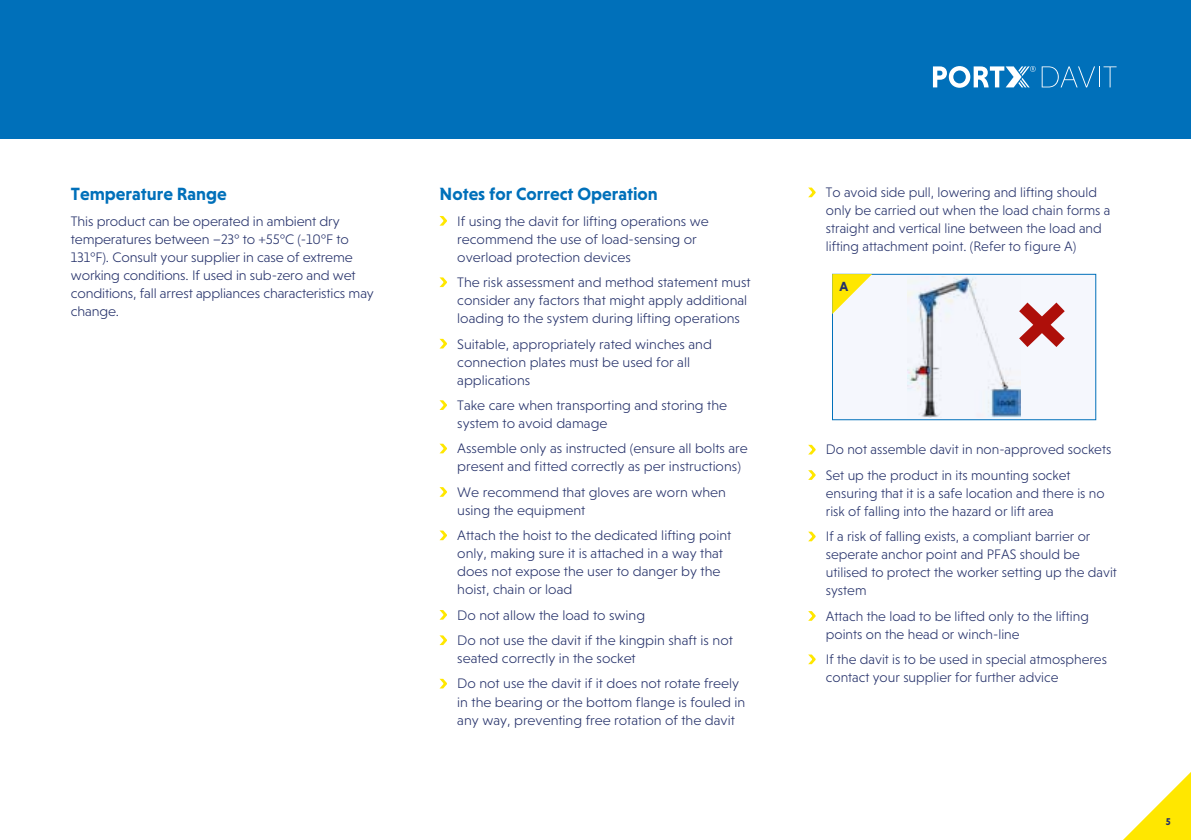
<style>
.page{position:relative;width:1191px;height:840px;background:#fff}
.page>*{position:absolute;margin:0;border:0;box-sizing:border-box;transform-origin:0 0}
.t1{font:700 18px "Niveau Grotesk";color:#0070ba}
.t2{font:300 14px/18px "Niveau Grotesk";color:#25316a}
.t3{font:700 13.4px "Niveau Grotesk";color:#25316a}
.t4{font:700 10px "Niveau Grotesk";color:#25316a}
</style>
<div class="page">
<div style="left:0;top:0;width:1191px;height:138px;background:#0070ba"></div>
<svg style="left:1124px;top:772px;width:67px;height:67px"></svg>
<svg style="left:1041px;top:66px;width:75px;height:21px"></svg>
<svg style="left:933px;top:66px;width:102px;height:22px"></svg>
<svg style="left:439px;top:216px;width:8px;height:9px"></svg>
<svg style="left:439px;top:277px;width:8px;height:10px"></svg>
<svg style="left:439px;top:338px;width:8px;height:10px"></svg>
<svg style="left:439px;top:400px;width:8px;height:10px"></svg>
<svg style="left:439px;top:443px;width:8px;height:10px"></svg>
<svg style="left:439px;top:487px;width:8px;height:9px"></svg>
<svg style="left:439px;top:530px;width:8px;height:10px"></svg>
<svg style="left:439px;top:610px;width:8px;height:9px"></svg>
<svg style="left:439px;top:635px;width:8px;height:9px"></svg>
<svg style="left:439px;top:678px;width:8px;height:10px"></svg>
<svg style="left:808px;top:187px;width:7px;height:10px"></svg>
<svg style="left:808px;top:444px;width:7px;height:10px"></svg>
<svg style="left:808px;top:470px;width:7px;height:9px"></svg>
<svg style="left:808px;top:531px;width:7px;height:10px"></svg>
<svg style="left:808px;top:611px;width:7px;height:9px"></svg>
<svg style="left:808px;top:654px;width:7px;height:9px"></svg>
<div style="left:832px;top:274px;width:263px;height:145px;background:#f5f7fd"></div>
<img style="left:907px;top:276px;width:113px;height:141px">
<div style="left:832px;top:274px;width:264px;height:146px;border:1px solid #0070ba"></div>
<svg style="left:832px;top:274px;width:40px;height:40px"></svg>
<svg style="left:1006px;top:290px;width:59px;height:69px"></svg>
<p class="t1" style="left:71px;top:184px;width:157px">Temperature Range</p>
<p class="t2" style="left:71px;top:212px;width:304px">This product can be operated in ambient dry temperatures between –23° to +55°C (-10°F to 131°F). Consult your supplier in case of extreme working conditions. If used in sub-zero and wet conditions, fall arrest appliances characteristics may change.</p>
<p class="t1" style="left:439px;top:184px;width:220px">Notes for Correct Operation</p>
<p class="t2" style="left:457px;top:212px;width:253px">If using the davit for lifting operations we recommend the use of load-sensing or overload protection devices</p>
<p class="t2" style="left:457px;top:273px;width:295px">The risk assessment and method statement must consider any factors that might apply additional loading to the system during lifting operations</p>
<p class="t2" style="left:457px;top:334px;width:256px">Suitable, appropriately rated winches and connection plates must be used for all applications</p>
<p class="t2" style="left:457px;top:396px;width:271px">Take care when transporting and storing the system to avoid damage</p>
<p class="t2" style="left:457px;top:439px;width:292px">Assemble only as instructed (ensure all bolts are present and fitted correctly as per instructions)</p>
<p class="t2" style="left:457px;top:482px;width:270px">We recommend that gloves are worn when using the equipment</p>
<p class="t2" style="left:457px;top:526px;width:275px">Attach the hoist to the dedicated lifting point only, making sure it is attached in a way that does not expose the user to danger by the hoist, chain or load</p>
<p class="t2" style="left:457px;top:601px;width:277px;line-height:25.4px">Do not allow the load to swing<br>Do not use the davit if the kingpin shaft is not</p>
<p class="t2" style="left:457px;top:645px;width:283px;line-height:25.4px">seated correctly in the socket<br>Do not use the davit if it does not rotate freely</p>
<p class="t2" style="left:457px;top:692px;width:289px">in the bearing or the bottom flange is fouled in any way, preventing free rotation of the davit</p>
<p class="t2" style="left:826px;top:183px;width:286px">To avoid side pull, lowering and lifting should only be carried out when the load chain forms a straight and vertical line between the load and lifting attachment point. (Refer to figure A)</p>
<p class="t3" style="left:839px;top:279px;width:10px">A</p>
<p class="t2" style="left:826px;top:436px;width:287px;line-height:25.4px">Do not assemble davit in non-approved sockets<br>Set up the product in its mounting socket</p>
<p class="t2" style="left:826px;top:484px;width:280px">ensuring that it is a safe location and there is no risk of falling into the hazard or lift area</p>
<p class="t2" style="left:826px;top:527px;width:292px">If a risk of falling exists, a compliant barrier or seperate anchor point and PFAS should be utilised to protect the worker setting up the davit system</p>
<p class="t2" style="left:826px;top:606px;width:264px">Attach the load to be lifted only to the lifting points on the head or winch-line</p>
<p class="t2" style="left:826px;top:650px;width:282px">If the davit is to be used in special atmospheres contact your supplier for further advice</p>
<p class="t4" style="left:1165px;top:815px;width:6px">5</p>
</div>
